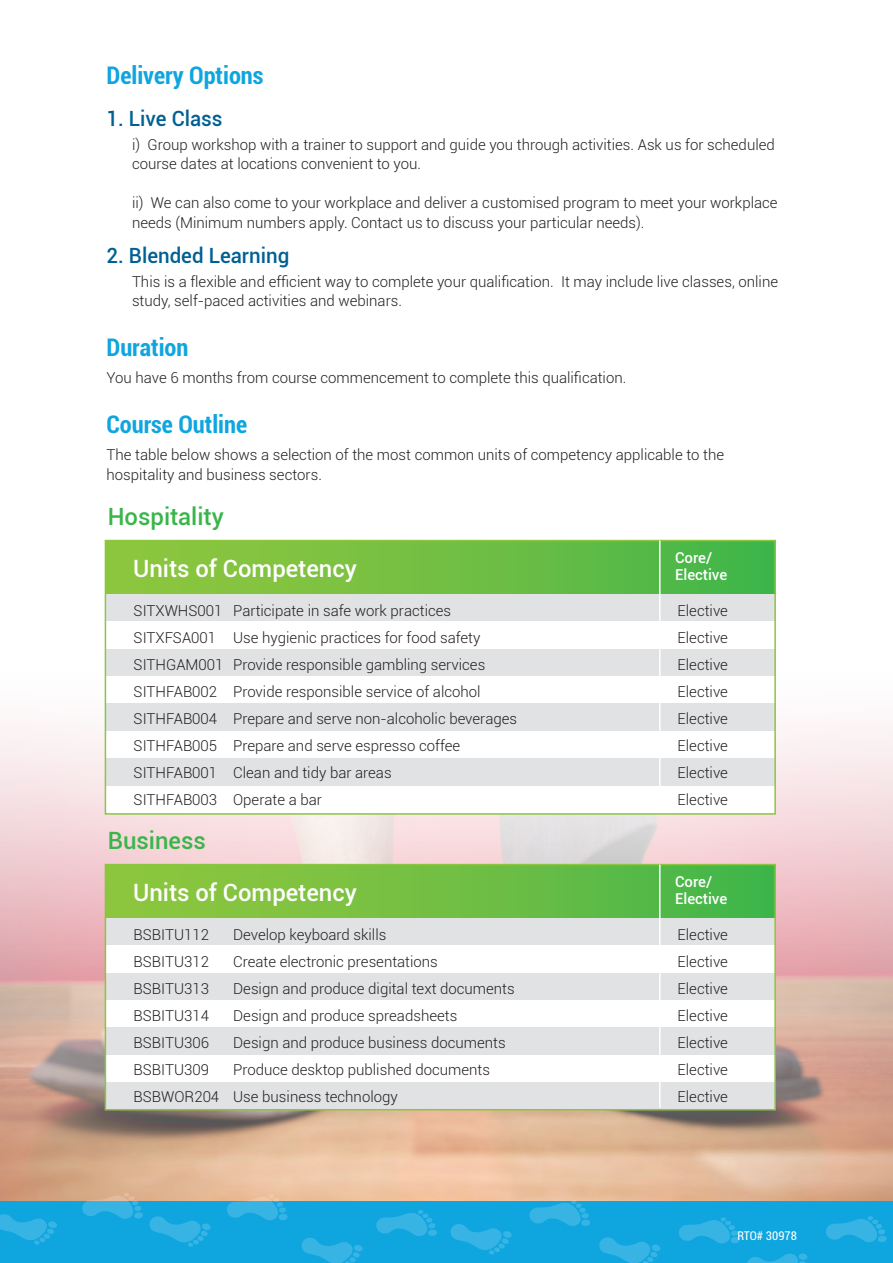
<style>
.page{position:relative;width:893px;height:1263px;background:#fff}
.page>*{position:absolute;margin:0;border:0;box-sizing:border-box;transform-origin:0 0}
.t1{font:700 condensed 24.3px "Roboto";color:#0fa5df}
.t2{font:500 23.85px "Roboto";color:#fff}
.t3{font:500 23.85px "Roboto";color:#3ab54a}
.t4{font:500 21px "Roboto";color:#006094}
.t5{font:300 15px/27px "Roboto";color:#231f20}
.t6{font:500 15px/17px "Roboto";color:#fff}
.t7{font:condensed 12px "Roboto";color:#fff}
</style>
<div class="page">
<svg style="left:0;top:656px;width:893px;height:546px;background:#e1c2b6"></svg>
<div style="left:0;top:1202px;width:893px;height:61px;background:#0fa5df"></div>
<svg style="left:0;top:1214px;width:57px;height:31px"></svg>
<svg style="left:82px;top:1193px;width:61px;height:26px"></svg>
<svg style="left:149px;top:1216px;width:62px;height:31px"></svg>
<svg style="left:226px;top:1194px;width:62px;height:27px"></svg>
<svg style="left:301px;top:1238px;width:62px;height:25px"></svg>
<svg style="left:376px;top:1210px;width:61px;height:26px"></svg>
<svg style="left:450px;top:1224px;width:62px;height:30px"></svg>
<svg style="left:529px;top:1200px;width:62px;height:26px"></svg>
<svg style="left:599px;top:1237px;width:62px;height:26px"></svg>
<svg style="left:679px;top:1217px;width:61px;height:27px"></svg>
<svg style="left:747px;top:1253px;width:61px;height:10px"></svg>
<svg style="left:826px;top:1216px;width:61px;height:26px"></svg>
<div style="left:105px;top:594px;width:670px;height:27px;background:#e1e2e4"></div>
<div style="left:105px;top:649px;width:670px;height:27px;background:#e1e2e4"></div>
<div style="left:105px;top:676px;width:670px;height:28px;background:#fff"></div>
<div style="left:105px;top:704px;width:670px;height:27px;background:#e1e2e4"></div>
<div style="left:105px;top:731px;width:670px;height:27px;background:#fff"></div>
<div style="left:105px;top:758px;width:670px;height:28px;background:#e1e2e4"></div>
<div style="left:105px;top:786px;width:670px;height:27px;background:#fff"></div>
<div style="left:105px;top:540px;width:670px;height:53px;background:linear-gradient(to right,#96c73d,#45b64a)"></div>
<div style="left:105px;top:540px;width:671px;height:275px;border:2px solid #8bc63e"></div>
<hr style="left:659px;top:541px;width:2px;height:271px;background:#fff">
<div style="left:105px;top:918px;width:670px;height:27px;background:#e1e2e4"></div>
<div style="left:105px;top:945px;width:670px;height:28px;background:#fff"></div>
<div style="left:105px;top:973px;width:670px;height:27px;background:#e1e2e4"></div>
<div style="left:105px;top:1000px;width:670px;height:28px;background:#fff"></div>
<div style="left:105px;top:1028px;width:670px;height:27px;background:#e1e2e4"></div>
<div style="left:105px;top:1055px;width:670px;height:27px;background:#fff"></div>
<div style="left:105px;top:1082px;width:670px;height:28px;background:#e1e2e4"></div>
<div style="left:105px;top:864px;width:670px;height:53px;background:linear-gradient(to right,#96c73d,#45b64a)"></div>
<div style="left:105px;top:864px;width:671px;height:246px;border:2px solid #8bc63e"></div>
<hr style="left:659px;top:865px;width:2px;height:243px;background:#fff">
<h1 class="t1" style="left:107px;top:58px;width:158px">Delivery Options</h1>
<h3 class="t4" style="left:107px;top:104px;width:118px">1. Live Class</h3>
<p class="t5" style="left:132px;top:134px;width:644px;line-height:19.5px">i) Group workshop with a trainer to support and guide you through activities. Ask us for scheduled course dates at locations convenient to you.</p>
<p class="t5" style="left:132px;top:193px;width:647px;line-height:19.5px">ii) We can also come to your workplace and deliver a customised program to meet your workplace needs (Minimum numbers apply. Contact us to discuss your particular needs).</p>
<h3 class="t4" style="left:107px;top:241px;width:184px">2. Blended Learning</h3>
<p class="t5" style="left:132px;top:271px;width:648px;line-height:19.5px">This is a flexible and efficient way to complete your qualification. It may include live classes, online study, self-paced activities and webinars.</p>
<h1 class="t1" style="left:107px;top:331px;width:83px">Duration</h1>
<p class="t5" style="left:107px;top:364px;width:521px">You have 6 months from course commencement to complete this qualification.</p>
<h1 class="t1" style="left:107px;top:407px;width:142px">Course Outline</h1>
<p class="t5" style="left:107px;top:444px;width:619px;line-height:19.5px">The table below shows a selection of the most common units of competency applicable to the hospitality and business sectors.</p>
<h2 class="t3" style="left:108px;top:500px;width:118px">Hospitality</h2>
<h2 class="t2" style="left:133px;top:552px;width:225px">Units of Competency</h2>
<p class="t6" style="left:675px;top:549px;width:54px">Core/<br>Elective</p>
<p class="t5" style="left:134px;top:597px;width:385px">SITXWHS001 Participate in safe work practices SITXFSA001 Use hygienic practices for food safety SITHGAM001 Provide responsible gambling services SITHFAB002 Provide responsible service of alcohol SITHFAB004 Prepare and serve non-alcoholic beverages SITHFAB005 Prepare and serve espresso coffee SITHFAB001 Clean and tidy bar areas<br>SITHFAB003 Operate a bar</p>
<p class="t5" style="left:678px;top:597px;width:52px;text-align:justify">Elective Elective Elective Elective Elective Elective Elective Elective</p>
<h2 class="t3" style="left:108px;top:824px;width:99px">Business</h2>
<h2 class="t2" style="left:133px;top:876px;width:225px">Units of Competency</h2>
<p class="t6" style="left:675px;top:873px;width:54px">Core/<br>Elective</p>
<p class="t5" style="left:134px;top:921px;width:77px">BSBITU112</p>
<p class="t5" style="left:233px;top:921px;width:155px">Develop keyboard skills</p>
<p class="t5" style="left:134px;top:948px;width:77px">BSBITU312</p>
<p class="t5" style="left:233px;top:948px;width:206px">Create electronic presentations</p>
<p class="t5" style="left:134px;top:975px;width:77px">BSBITU313</p>
<p class="t5" style="left:233px;top:975px;width:283px">Design and produce digital text documents</p>
<p class="t5" style="left:134px;top:1002px;width:77px">BSBITU314</p>
<p class="t5" style="left:233px;top:1002px;width:226px">Design and produce spreadsheets</p>
<p class="t5" style="left:134px;top:1029px;width:77px">BSBITU306</p>
<p class="t5" style="left:233px;top:1029px;width:274px">Design and produce business documents</p>
<p class="t5" style="left:134px;top:1056px;width:77px">BSBITU309</p>
<p class="t5" style="left:678px;top:921px;width:52px;text-align:justify">Elective Elective Elective Elective Elective Elective Elective</p>
<p class="t5" style="left:134px;top:1056px;width:358px;text-indent:100px">Produce desktop published documents<br>BSBWOR204 Use business technology</p>
<p class="t7" style="left:738px;top:1228px;width:61px">RTO# 30978</p>
</div>
